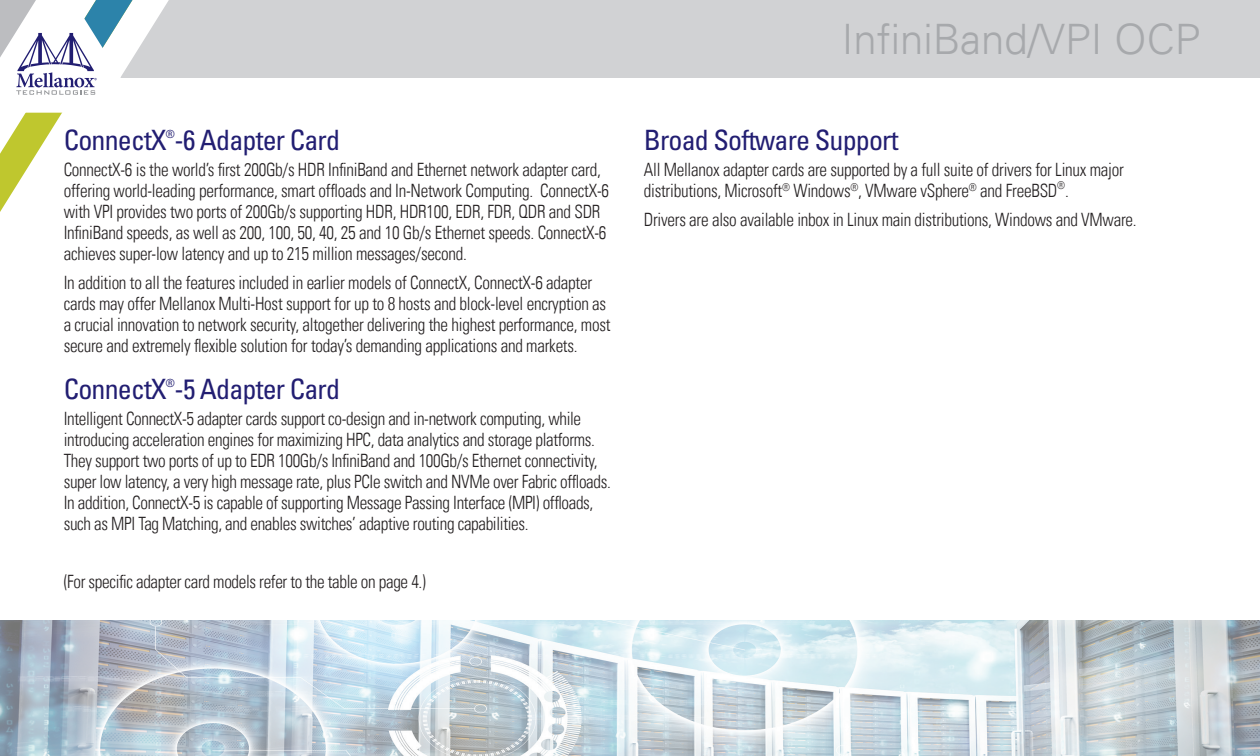
<style>
.page{position:relative;width:1260px;height:756px;background:#fff}
.page>*{position:absolute;margin:0;border:0;box-sizing:border-box;transform-origin:0 0}
.t1{font:300 42px "Univers LT";color:#a7a9ac}
.t2{font:300 42px "Univers LT";color:#a8a9ad}
.t3{font:condensed 28px "Univers";letter-spacing:-.03em;color:#221e72}
.t4{font:300 condensed 18.38px/21px "Univers LT";letter-spacing:-.015em;color:#231f20;scale:.93 1}
.t5{font:condensed 11.2px "Univers";color:#221e72}
</style>
<div class="page">
<img style="left:0;top:620px;width:1260px;height:136px">
<div style="left:0;top:0;width:1260px;height:78px;background:#d1d2d4"></div>
<svg style="left:132px;top:0;width:37px;height:59px"></svg>
<svg style="left:0;top:0;width:132px;height:212px"></svg>
<h2 class="t3" style="left:64px;top:122px;width:278px">ConnectX -6 Adapter Card</h2>
<p class="t5" style="left:166px;top:127px;width:10px">®</p>
<p class="t4" style="left:64px;top:159px;width:588px">ConnectX-6 is the world’s first 200Gb/s HDR InfiniBand and Ethernet network adapter card, offering world-leading performance, smart offloads and In-Network Computing. ConnectX-6 with VPI provides two ports of 200Gb/s supporting HDR, HDR100, EDR, FDR, QDR and SDR InfiniBand speeds, as well as 200, 100, 50, 40, 25 and 10 Gb/s Ethernet speeds. ConnectX-6 achieves super-low latency and up to 215 million messages/second.</p>
<p class="t4" style="left:64px;top:272px;width:589px">In addition to all the features included in earlier models of ConnectX, ConnectX-6 adapter cards may offer Mellanox Multi-Host support for up to 8 hosts and block-level encryption as a crucial innovation to network security, altogether delivering the highest performance, most secure and extremely flexible solution for today’s demanding applications and markets.</p>
<h2 class="t3" style="left:64px;top:371px;width:278px">ConnectX -5 Adapter Card</h2>
<p class="t5" style="left:166px;top:376px;width:10px">®</p>
<p class="t4" style="left:64px;top:408px;width:590px">Intelligent ConnectX-5 adapter cards support co-design and in-network computing, while introducing acceleration engines for maximizing HPC, data analytics and storage platforms.<br>They support two ports of up to EDR 100Gb/s InfiniBand and 100Gb/s Ethernet connectivity, super low latency, a very high message rate, plus PCIe switch and NVMe over Fabric offloads.<br>In addition, ConnectX-5 is capable of supporting Message Passing Interface (MPI) offloads, such as MPI Tag Matching, and enables switches’ adaptive routing capabilities.</p>
<p class="t4" style="left:64px;top:571px;width:391px">(For specific adapter card models refer to the table on page 4.)</p>
<h1 class="t1" style="left:842px;top:14px;width:360px">InfiniBand/VPI OCP</h1>
<h1 class="t2" style="left:1058px;top:14px;width:146px">OCP3.0</h1>
<h2 class="t3" style="left:644px;top:122px;width:256px">Broad Software Support</h2>
<p class="t4" style="left:644px;top:159px;width:518px">All Mellanox adapter cards are supported by a full suite of drivers for Linux major distributions, Microsoft<sup>®</sup> Windows<sup>®</sup>, VMware vSphere<sup>®</sup> and FreeBSD<sup>®</sup>.</p>
<p class="t4" style="left:644px;top:209px;width:531px">Drivers are also available inbox in Linux main distributions, Windows and VMware.</p>
</div>
